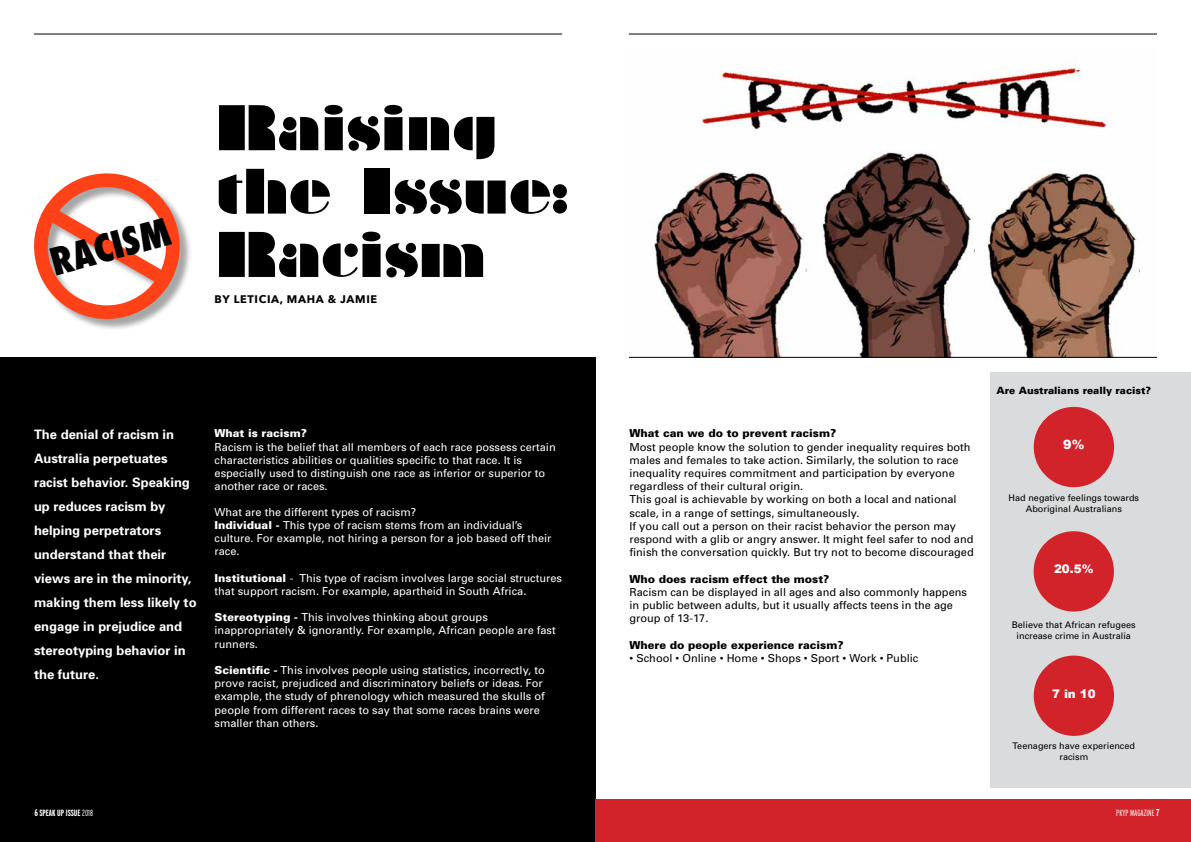
<style>
.page{position:relative;width:1191px;height:842px;background:#fff}
.page>*{position:absolute;margin:0;border:0;box-sizing:border-box;transform-origin:0 0}
.t1{font:58.5px/63.4px "Braggadocio";color:#000}
.t2{font:800 condensed 36.9px "Futura";color:#000}
.t3{font:700 13px/24px "Univers";color:#fff}
.t4{font:900 12.7px "Arial";color:#fff}
.t5{font:900 11.8px "Arial";color:#fff}
.t6{font:11px/13.2px "Univers";color:#fff}
.t7{font:11px/13.2px "Univers";color:#000}
.t8{font:900 11px "Univers";color:#000}
.t9{font:700 11px "Avenir Next";letter-spacing:.06em;color:#000}
.t10{font:900 11px "Univers";color:#fff}
.t11{font:900 10px "Univers";color:#000}
.t12{font:9.1px/10.9px "Univers";color:#000;text-align:center}
.t13{font:700 extra-condensed 9px "Interstate";color:#fff}
.t14{font:300 extra-condensed 9px "Interstate";color:#fff}
.s1{font-weight:900}
.s2{font-size:10px}
.s3{font-weight:300}
.s4{font-weight:700;font-size:10px}
</style>
<div class="page">
<div style="left:990px;top:372px;width:201px;height:416px;background:#dadbdc"></div>
<div style="left:0;top:358px;width:595px;height:484px;background:#000"></div>
<img style="left:629px;top:58px;width:528px;height:299px">
<div style="left:1033px;top:407px;width:81px;height:80px;background:#d2232a;border-radius:50%"></div>
<div style="left:1033px;top:531px;width:81px;height:80px;background:#d2232a;border-radius:50%"></div>
<div style="left:1033px;top:656px;width:81px;height:80px;background:#d2232a;border-radius:50%"></div>
<div style="left:595px;top:799px;width:596px;height:43px;background:#d2232a"></div>
<hr style="left:34px;top:34px;width:528px;height:1px;background:#000">
<hr style="left:629px;top:34px;width:528px;height:1px;background:#000">
<hr style="left:629px;top:357px;width:528px;height:1px;background:#000">
<div style="left:36px;top:175px;width:156px;height:156px;background:#000;opacity:.35"></div>
<svg style="left:34px;top:173px;width:146px;height:154px"></svg>
<h2 class="t2" style="left:45px;top:238px;width:125px;rotate:-15deg">RACISM</h2>
<h1 class="t1" style="left:214px;top:96px;width:355px">Raising the Issue:<br>Racism</h1>
<p class="t9" style="left:214px;top:290px;width:164px">BY LETICIA, MAHA &amp; JAMIE</p>
<p class="t3" style="left:34px;top:422px;width:164px">The denial of racism in<br>Australia perpetuates racist behavior. Speaking up reduces racism by helping perpetrators understand that their views are in the minority, making them less likely to engage in prejudice and stereotyping behavior in the future.</p>
<p class="t10" style="left:214px;top:427px;width:94px">What is racism?</p>
<p class="t6" style="left:214px;top:440px;width:343px">Racism is the belief that all members of each race possess certain characteristics abilities or qualities specific to that race. It is especially used to distinguish one race as inferior or superior to another race or races.</p>
<p class="t6" style="left:214px;top:505px;width:338px">What are the different types of racism?<br><span class="s1">Individual -</span> This type of racism stems from an individual’s culture. For example, not hiring a person for a job based off their race.</p>
<p class="t6" style="left:214px;top:571px;width:349px"><span class="s1">Institutional</span> - This type of racism involves large social structures that support racism. For example, apartheid in South Africa.</p>
<p class="t6" style="left:214px;top:610px;width:343px"><span class="s1">Stereotyping -</span> This involves thinking about groups inappropriately &amp; ignorantly. For example, African people are fast runners.</p>
<p class="t6" style="left:214px;top:663px;width:332px"><span class="s1">Scientific -</span> This involves people using statistics, incorrectly, to prove racist, prejudiced and discriminatory beliefs or ideas. For example, the study of phrenology which measured the skulls of people from different races to say that some races brains were smaller than others.</p>
<p class="t8" style="left:629px;top:427px;width:208px">What can we do to prevent racism?</p>
<p class="t7" style="left:629px;top:440px;width:346px">Most people know the solution to gender inequality requires both males and females to take action. Similarly, the solution to race inequality requires commitment and participation by everyone regardless of their cultural origin.<br>This goal is achievable by working on both a local and national scale, in a range of settings, simultaneously.<br>If you call out a person on their racist behavior the person may respond with a glib or angry answer. It might feel safer to nod and finish the conversation quickly. But try not to become discouraged</p>
<p class="t8" style="left:629px;top:572px;width:201px">Who does racism effect the most?</p>
<p class="t7" style="left:629px;top:585px;width:339px">Racism can be displayed in all ages and also commonly happens in public between adults, but it usually affects teens in the age group of 13-17.</p>
<p class="t8" style="left:629px;top:638px;width:215px">Where do people experience racism?</p>
<p class="t7" style="left:629px;top:651px;width:290px">• School • Online • Home • Shops • Sport • Work • Public</p>
<p class="t11" style="left:996px;top:385px;width:156px">Are Australians really racist?</p>
<p class="t4" style="left:1063px;top:436px;width:23px">9%</p>
<p class="t12" style="left:1008px;top:492px;width:132px">Had negative feelings towards<br>Aboriginal Australians</p>
<p class="t5" style="left:1054px;top:560px;width:41px">20.5%</p>
<p class="t12" style="left:1011px;top:619px;width:125px">Believe that African refugees increase crime in Australia</p>
<p class="t5" style="left:1052px;top:685px;width:45px">7 in 10</p>
<p class="t12" style="left:1012px;top:740px;width:124px">Teenagers have experienced racism</p>
<p class="t13" style="left:34px;top:808px;width:60px"><span class="s2">6</span> SPEAK UP ISSUE <span class="s3">2018</span></p>
<p class="t14" style="left:1116px;top:808px;width:45px">PKYP MAGAZINE <span class="s4">7</span></p>
</div>
